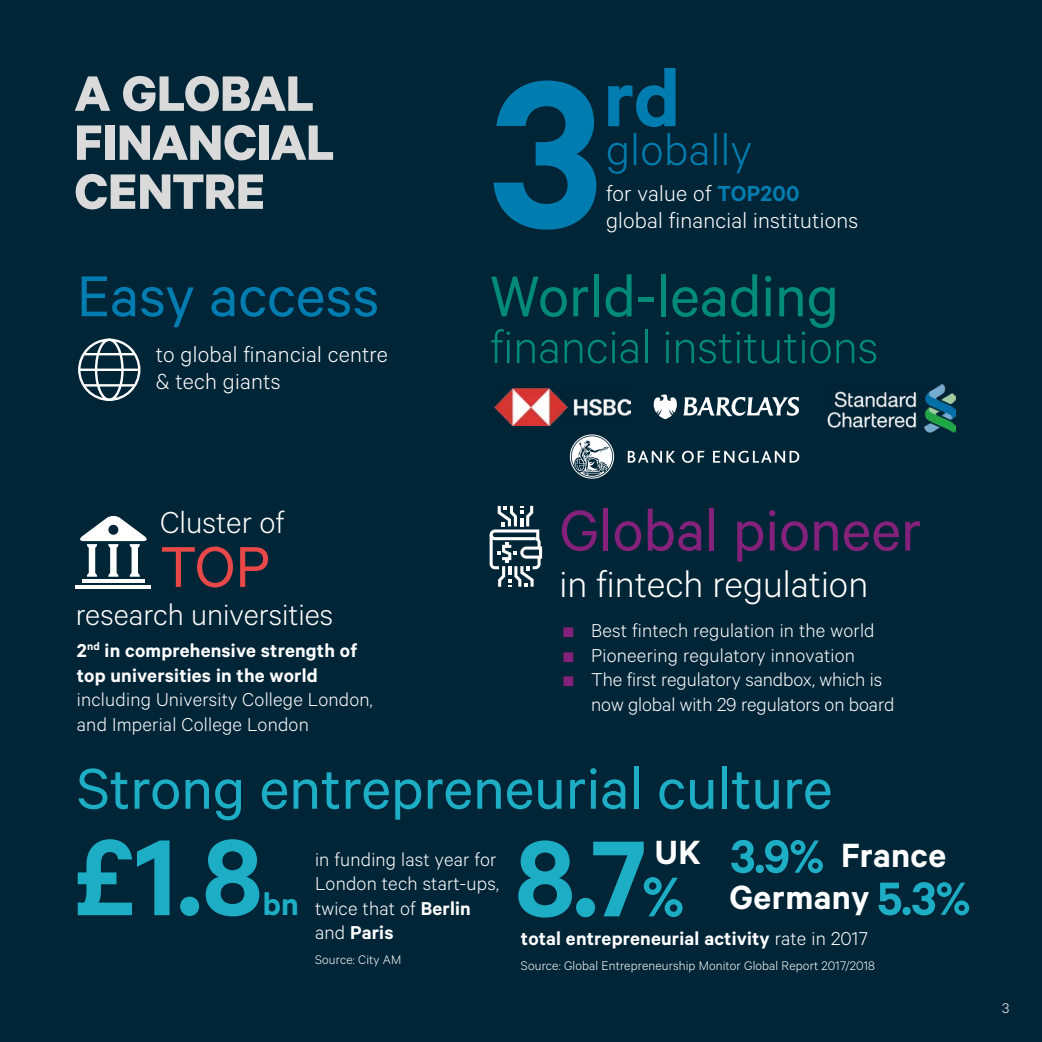
<style>
.page{position:relative;width:1042px;height:1042px;background:#002537}
.page>*{position:absolute;margin:0;border:0;box-sizing:border-box;transform-origin:0 0}
.t1{font:600 235.2px "Calibre";color:#007db0}
.t2{font:600 121.62px "Calibre";color:#1daec5}
.t3{font:600 89.6px "Calibre";color:#007db0}
.t4{font:64.75px "Calibre";color:#1daec5}
.t5{font:64.75px "Calibre";color:#008a78}
.t6{font:64.75px "Calibre";color:#84217b}
.t7{font:64.75px "Calibre";color:#007db0}
.t8{font:64.75px "Calibre";color:#e94849}
.t9{font:700 56px/49px "Calibre";letter-spacing:-.005em;color:#dadada}
.t10{font:600 52.5px "Calibre";color:#1daec5}
.t11{font:300 51.62px "Calibre";color:#008a78}
.t12{font:300 49.18px "Calibre";letter-spacing:.01em;color:#007db0}
.t13{font:300 41.12px "Calibre";color:#fff}
.t14{font:600 37.8px/42.2px "Calibre";letter-spacing:.01em;color:#fff}
.t15{font:600 35px "Calibre";color:#1daec5}
.t16{font:300 34.12px "Calibre";color:#fff}
.t17{font:300 33.25px "Calibre";color:#fff}
.t18{font:300 24.5px/26.2px "Calibre";letter-spacing:.01em;color:#fff}
.t19{font:300 21px/24.5px "Calibre";letter-spacing:.01em;color:#fff}
.t20{font:600 21px/24.5px "Calibre";letter-spacing:.01em;color:#fff}
.t21{font:300 15.75px "Calibre";color:#fff}
.t22{font:300 14px "Calibre";letter-spacing:.01em;color:#fff}
.s1{font-weight:600;color:#007db0}
.s2{color:#84217b}
.s3{font-size:63px}
.s4{font-weight:300}
.s5{font-weight:600}
</style>
<div class="page">
<div style="left:78px;top:339px;width:62px;height:62px;border:2px solid #fff;border-radius:50%"></div>
<div style="left:95px;top:339px;width:29px;height:62px;border:2px solid #fff;border-radius:50%"></div>
<hr style="left:79px;top:368px;width:60px;height:3px;background:#fff">
<hr style="left:84px;top:353px;width:51px;height:2px;background:#fff">
<hr style="left:84px;top:384px;width:51px;height:2px;background:#fff">
<img style="left:495px;top:388px;width:136px;height:37px">
<svg style="left:683px;top:397px;width:116px;height:19px"></svg>
<svg style="left:654px;top:394px;width:23px;height:25px"></svg>
<img style="left:827px;top:384px;width:128px;height:49px">
<hr style="left:82px;top:579px;width:62px;height:4px;background:#fff">
<hr style="left:76px;top:585px;width:75px;height:4px;background:#fff">
<svg style="left:80px;top:516px;width:67px;height:61px"></svg>
<svg style="left:489px;top:506px;width:53px;height:81px"></svg>
<svg style="left:628px;top:451px;width:47px;height:12px"></svg>
<svg style="left:682px;top:451px;width:22px;height:12px"></svg>
<svg style="left:713px;top:451px;width:86px;height:12px"></svg>
<svg style="left:570px;top:434px;width:44px;height:45px"></svg>
<svg style="left:571px;top:435px;width:42px;height:42px"></svg>
<svg style="left:572px;top:436px;width:40px;height:41px"></svg>
<svg style="left:573px;top:440px;width:36px;height:36px"></svg>
<h3 class="t9" style="left:74px;top:67px;width:262px">A GLOBAL<br>FINANCIAL<br>CENTRE</h3>
<h3 class="t7" style="left:77px;top:258px;width:304px">Easy access</h3>
<p class="t18" style="left:156px;top:340px;width:234px">to global financial centre &amp; tech giants</p>
<h1 class="t1" style="left:491px;top:14px;width:113px">3</h1>
<h3 class="t3" style="left:603px;top:45px;width:78px">rd</h3>
<h3 class="t12" style="left:606px;top:121px;width:147px">globally</h3>
<p class="t18" style="left:606px;top:179px;width:195px">for value of <span class="s1">TOP200</span></p>
<p class="t18" style="left:606px;top:206px;width:254px">global financial institutions</p>
<h3 class="t5" style="left:490px;top:258px;width:351px">World-leading</h3>
<h3 class="t11" style="left:490px;top:317px;width:390px">financial institutions</h3>
<h3 class="t16" style="left:160px;top:503px;width:126px">Cluster of</h3>
<h3 class="t8" style="left:160px;top:529px;width:112px">TOP</h3>
<h3 class="t17" style="left:76px;top:596px;width:259px">research universities</h3>
<p class="t20" style="left:77px;top:638px;width:282px">2<sup>nd</sup> in comprehensive strength of top universities in the world</p>
<p class="t19" style="left:77px;top:686px;width:297px">including University College London, and Imperial College London</p>
<h3 class="t6" style="left:559px;top:493px;width:364px">Global pioneer</h3>
<h3 class="t13" style="left:559px;top:560px;width:310px">in fintech regulation</h3>
<p class="t19" style="left:563px;top:617px;width:313px"><span class="s2">■</span> Best fintech regulation in the world</p>
<p class="t19" style="left:563px;top:642px;width:293px"><span class="s2">■</span> Pioneering regulatory innovation</p>
<p class="t19" style="left:591px;top:666px;width:305px;text-indent:-28px"><span class="s2">■</span> The first regulatory sandbox, which is now global with 29 regulators on board</p>
<h3 class="t4" style="left:77px;top:751px;width:757px">Strong entrepreneurial culture</h3>
<h3 class="t10" style="left:730px;top:825px;width:95px">3.9%</h3>
<h2 class="t2" style="left:74px;top:805px;width:190px">£1.8</h2>
<h2 class="t2" style="left:515px;top:806px;width:171px">8.7<span class="s3">%</span></h2>
<h3 class="t14" style="left:655px;top:830px;width:47px">UK</h3>
<h3 class="t14" style="left:729px;top:833px;width:218px;text-indent:112px">France<br>Germany</h3>
<p class="t20" style="left:521px;top:926px;width:348px">total entrepreneurial activity <span class="s4">rate in 2017</span></p>
<p class="t22" style="left:521px;top:957px;width:355px">Source: Global Entrepreneurship Monitor Global Report 2017/2018</p>
<p class="t19" style="left:315px;top:846px;width:185px">in funding last year for<br>London tech start-ups, twice that of <span class="s5">Berlin </span>and <span class="s5">Paris</span></p>
<p class="t22" style="left:315px;top:951px;width:88px">Source: City AM</p>
<h3 class="t10" style="left:877px;top:867px;width:95px">5.3%</h3>
<h3 class="t15" style="left:263px;top:883px;width:37px">bn</h3>
<p class="t21" style="left:1002px;top:998px;width:9px">3</p>
</div>
